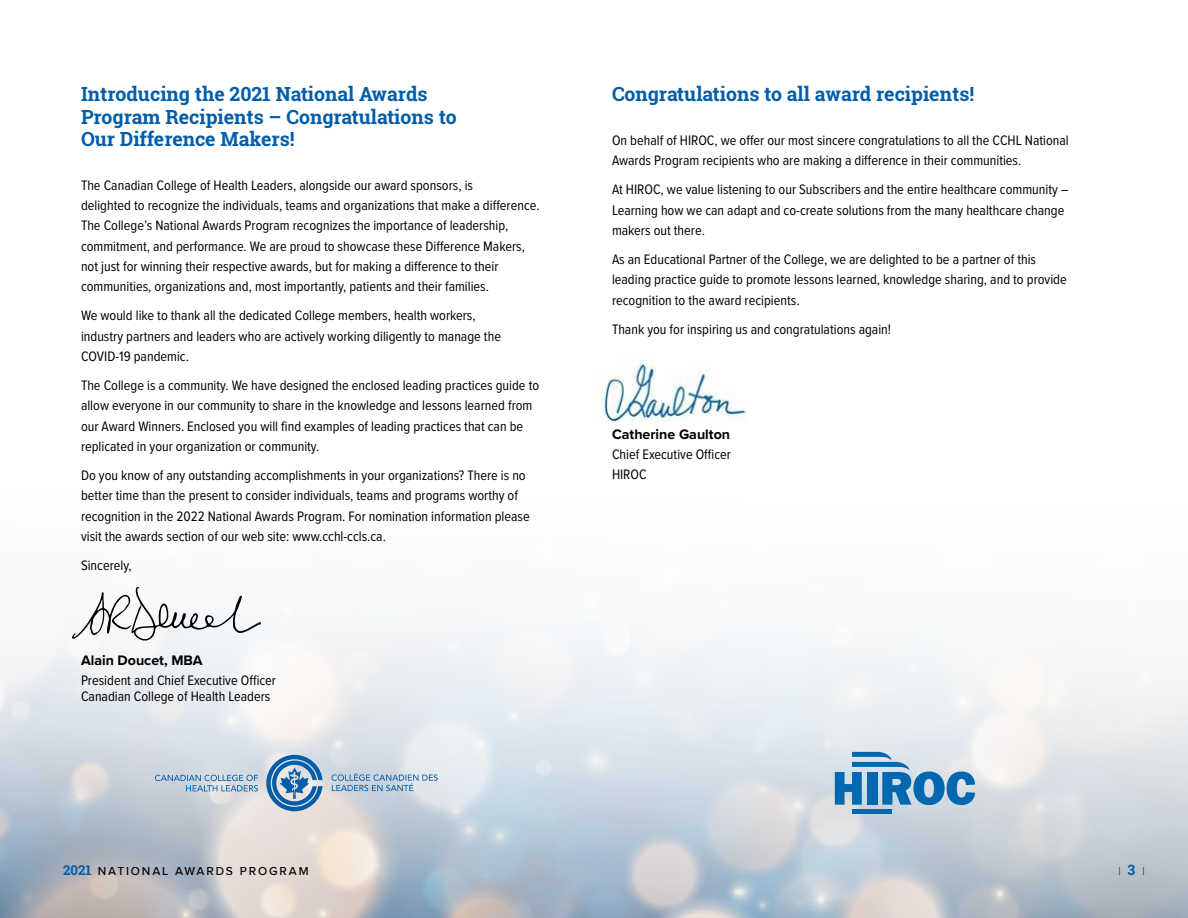
<style>
.page{position:relative;width:1188px;height:918px;background:#fff}
.page>*{position:absolute;margin:0;border:0;box-sizing:border-box;transform-origin:0 0}
.t1{font:700 19.5px/22.5px "Roboto Slab";color:#005daa}
.t2{font:14.25px/20.2px "Proxima Nova Cond";color:#000}
.t3{font:700 14.25px "Proxima Nova";color:#000}
.t4{font:500 12px "Proxima Nova";letter-spacing:.155em;color:#000}
.t5{font:300 11.25px "Proxima Nova";color:#000}
.s1{font-family:"Roboto Slab";font-weight:700;font-size:13.5px;color:#005daa}
.s2{font-family:"Roboto Slab";font-weight:700;font-size:14.25px;color:#005daa}
</style>
<div class="page">
<img style="left:0;top:617px;width:1188px;height:301px">
<svg style="left:155px;top:775px;width:103px;height:17px;background:#a9bfd2"></svg>
<svg style="left:331px;top:773px;width:107px;height:18px;background:#a9c1d6"></svg>
<svg style="left:266px;top:755px;width:57px;height:56px;background:#75a1c6"></svg>
<svg style="left:72px;top:587px;width:189px;height:54px"></svg>
<img style="left:599px;top:360px;width:148px;height:61px">
<hr style="left:852px;top:810px;width:40px;height:4px;background:#0067b1">
<svg style="left:835px;top:752px;width:140px;height:53px;background:#73a7cd"></svg>
<h1 class="t1" style="left:81px;top:83px;width:377px">Introducing the 2021 National Awards<br>Program Recipients – Congratulations to<br>Our Difference Makers!</h1>
<p class="t2" style="left:81px;top:174px;width:460px">The Canadian College of Health Leaders, alongside our award sponsors, is<br>delighted to recognize the individuals, teams and organizations that make a difference.<br>The College’s National Awards Program recognizes the importance of leadership, commitment, and performance. We are proud to showcase these Difference Makers, not just for winning their respective awards, but for making a difference to their communities, organizations and, most importantly, patients and their families.</p>
<p class="t2" style="left:81px;top:305px;width:422px">We would like to thank all the dedicated College members, health workers, industry partners and leaders who are actively working diligently to manage the<br>COVID-19 pandemic.</p>
<p class="t2" style="left:81px;top:375px;width:460px">The College is a community. We have designed the enclosed leading practices guide to allow everyone in our community to share in the knowledge and lessons learned from our Award Winners. Enclosed you will find examples of leading practices that can be replicated in your organization or community.</p>
<p class="t2" style="left:81px;top:465px;width:450px">Do you know of any outstanding accomplishments in your organizations? There is no better time than the present to consider individuals, teams and programs worthy of recognition in the 2022 National Awards Program. For nomination information please visit the awards section of our web site: www.cchl-ccls.ca.</p>
<p class="t2" style="left:81px;top:555px;width:52px">Sincerely,</p>
<p class="t3" style="left:81px;top:649px;width:123px">Alain Doucet, MBA</p>
<p class="t2" style="left:81px;top:671px;width:197px;line-height:16.5px">President and Chief Executive Officer<br>Canadian College of Health Leaders</p>
<h1 class="t1" style="left:612px;top:83px;width:364px">Congratulations to all award recipients!</h1>
<p class="t2" style="left:612px;top:129px;width:458px">On behalf of HIROC, we offer our most sincere congratulations to all the CCHL National<br>Awards Program recipients who are making a difference in their communities.</p>
<p class="t2" style="left:612px;top:179px;width:458px">At HIROC, we value listening to our Subscribers and the entire healthcare community –<br>Learning how we can adapt and co-create solutions from the many healthcare change makers out there.</p>
<p class="t2" style="left:612px;top:249px;width:456px">As an Educational Partner of the College, we are delighted to be a partner of this leading practice guide to promote lessons learned, knowledge sharing, and to provide recognition to the award recipients.</p>
<p class="t2" style="left:612px;top:318px;width:281px">Thank you for inspiring us and congratulations again!</p>
<p class="t3" style="left:612px;top:424px;width:120px">Catherine Gaulton</p>
<p class="t2" style="left:612px;top:444px;width:121px">Chief Executive Officer<br>HIROC</p>
<p class="t4" style="left:63px;top:862px;width:247px"><span class="s1">2021</span> NATIONAL AWARDS PROGRAM</p>
<p class="t5" style="left:1119px;top:863px;width:28px">| <span class="s2">3</span> |</p>
</div>
